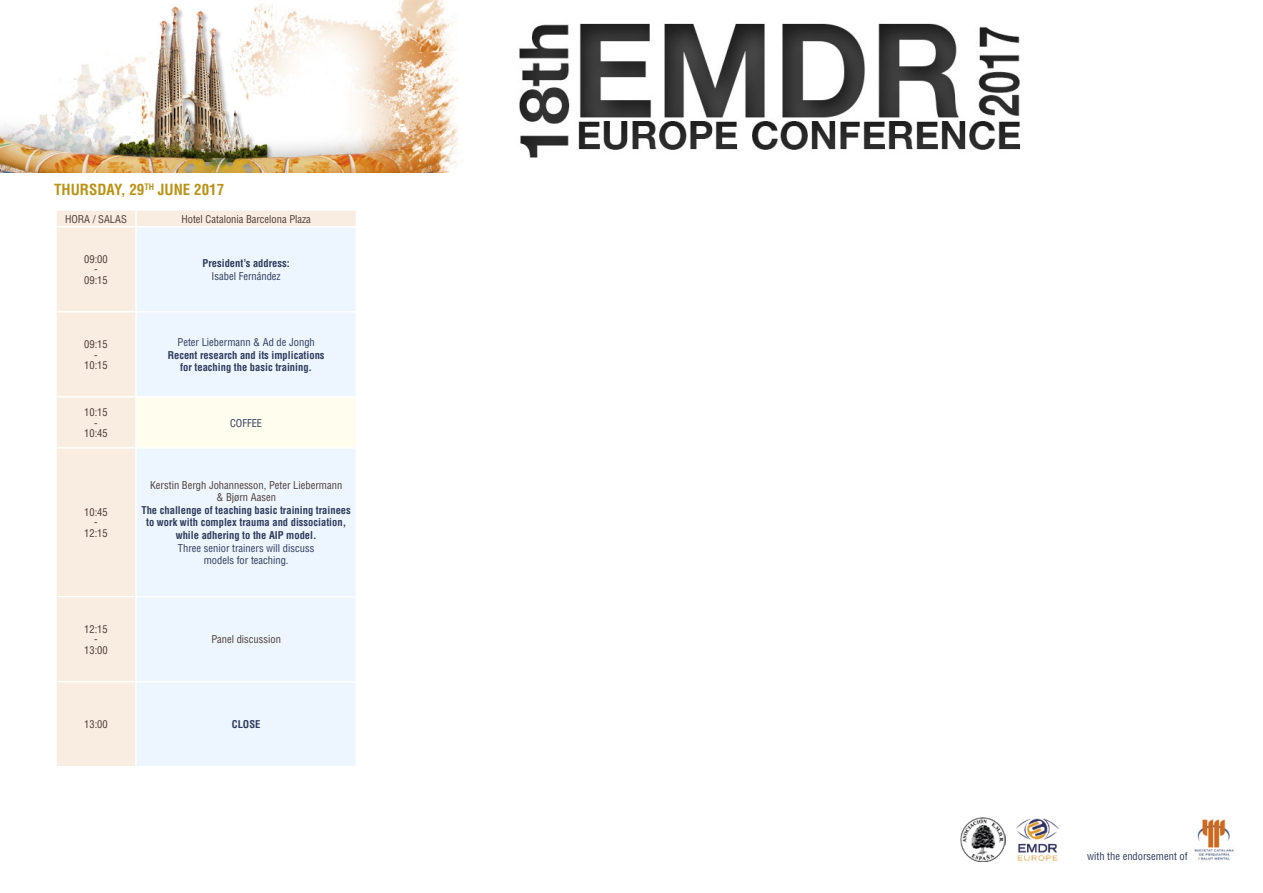
<style>
.page{position:relative;width:1263px;height:893px;background:#fff}
.page>*{position:absolute;margin:0;border:0;box-sizing:border-box;transform-origin:0 0}
.t1{font:700 condensed 15px "Helvetica";color:#bc9216}
.t2{font:700 condensed 10.5px/12.6px "Helvetica";color:#2f3b5c;text-align:center}
.t3{font:condensed 10.5px/12.6px "Helvetica";color:#4c3d37;text-align:center}
.t4{font:condensed 10.5px/12.6px "Helvetica";color:#2f3b5c;text-align:center}
</style>
<div class="page">
<img style="left:0;top:0;width:1020px;height:172px">
<div style="left:57px;top:211px;width:299px;height:555px;background:#f9ece0"></div>
<div style="left:137px;top:227px;width:219px;height:539px;background:#edf6fe"></div>
<div style="left:136px;top:397px;width:220px;height:51px;background:#fffdee"></div>
<svg style="left:135px;top:211px;width:2px;height:15px"></svg>
<hr style="left:55px;top:226px;width:81px;height:1px;background:#fff">
<hr style="left:55px;top:311px;width:81px;height:2px;background:#fff">
<hr style="left:55px;top:396px;width:81px;height:2px;background:#fff">
<hr style="left:136px;top:396px;width:221px;height:2px;background:#fff">
<hr style="left:135px;top:398px;width:2px;height:49px;background:#fff">
<hr style="left:55px;top:447px;width:81px;height:2px;background:#fff">
<hr style="left:55px;top:596px;width:81px;height:1px;background:#fff">
<hr style="left:55px;top:681px;width:81px;height:1px;background:#fff">
<hr style="left:136px;top:447px;width:221px;height:2px;background:#fff">
<hr style="left:135px;top:449px;width:2px;height:147px;background:#fff">
<hr style="left:136px;top:596px;width:221px;height:1px;background:#fff">
<hr style="left:135px;top:597px;width:2px;height:84px;background:#fff">
<hr style="left:136px;top:681px;width:221px;height:1px;background:#fff">
<hr style="left:135px;top:682px;width:2px;height:84px;background:#fff">
<hr style="left:136px;top:226px;width:221px;height:1px;background:#fff">
<hr style="left:135px;top:227px;width:2px;height:84px;background:#fff">
<hr style="left:136px;top:311px;width:221px;height:2px;background:#fff">
<hr style="left:135px;top:313px;width:2px;height:83px;background:#fff">
<img style="left:961px;top:817px;width:45px;height:45px">
<img style="left:1016px;top:818px;width:43px;height:43px">
<img style="left:1194px;top:819px;width:40px;height:41px">
<p class="t1" style="left:54px;top:180px;width:172px">THURSDAY, 29<sup>TH</sup> JUNE 2017</p>
<p class="t3" style="left:65px;top:212px;width:63px">HORA / SALAS</p>
<p class="t3" style="left:181px;top:212px;width:131px">Hotel Catalonia Barcelona Plaza</p>
<p class="t3" style="left:84px;top:253px;width:25px">09:00</p>
<p class="t3" style="left:94px;top:263px;width:5px">-</p>
<p class="t3" style="left:84px;top:274px;width:25px">09:15</p>
<p class="t2" style="left:203px;top:257px;width:89px">President’s address:</p>
<p class="t4" style="left:212px;top:270px;width:71px">Isabel Fernández</p>
<p class="t3" style="left:84px;top:338px;width:25px">09:15</p>
<p class="t3" style="left:94px;top:348px;width:5px">-</p>
<p class="t3" style="left:84px;top:359px;width:25px">10:15</p>
<p class="t3" style="left:84px;top:406px;width:25px">10:15</p>
<p class="t3" style="left:94px;top:416px;width:5px">-</p>
<p class="t3" style="left:84px;top:427px;width:25px">10:45</p>
<p class="t3" style="left:84px;top:506px;width:25px">10:45</p>
<p class="t3" style="left:94px;top:516px;width:5px">-</p>
<p class="t3" style="left:84px;top:527px;width:25px">12:15</p>
<p class="t3" style="left:84px;top:623px;width:25px">12:15</p>
<p class="t3" style="left:94px;top:633px;width:5px">-</p>
<p class="t3" style="left:84px;top:644px;width:25px">13:00</p>
<p class="t4" style="left:177px;top:336px;width:139px">Peter Liebermann &amp; Ad de Jongh</p>
<p class="t2" style="left:168px;top:348px;width:158px">Recent research and its implications for teaching the basic training.</p>
<p class="t4" style="left:230px;top:416px;width:34px">COFFEE</p>
<p class="t3" style="left:150px;top:478px;width:194px">Kerstin Bergh Johannesson, Peter Liebermann &amp; Bjørn Aasen</p>
<p class="t2" style="left:141px;top:504px;width:211px">The challenge of teaching basic training trainees to work with complex trauma and dissociation, while adhering to the AIP model.</p>
<p class="t4" style="left:178px;top:541px;width:138px">Three senior trainers will discuss models for teaching.</p>
<p class="t3" style="left:211px;top:633px;width:71px">Panel discussion</p>
<p class="t3" style="left:84px;top:718px;width:25px">13:00</p>
<p class="t2" style="left:232px;top:718px;width:30px">CLOSE</p>
<p class="t4" style="left:1087px;top:850px;width:102px">with the endorsement of</p>
</div>
